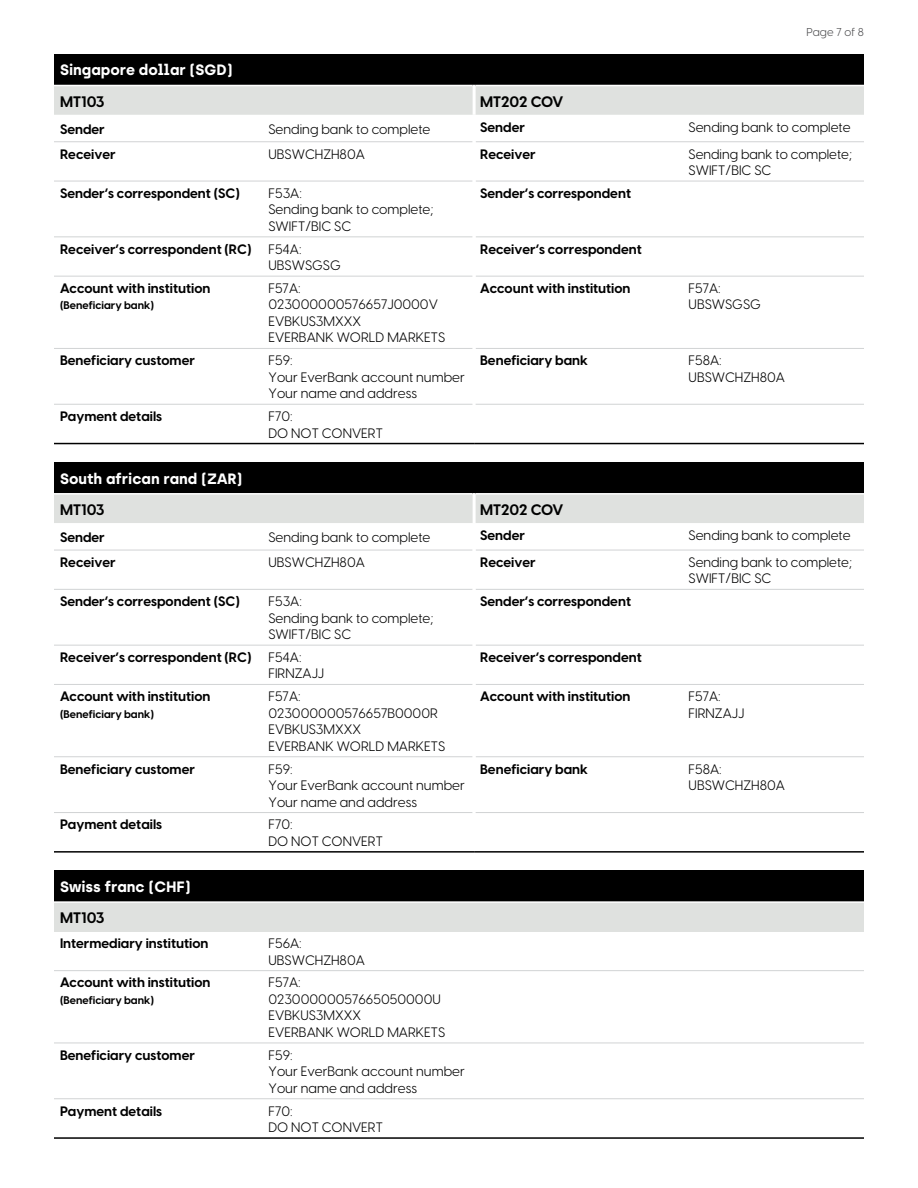
<style>
.page{position:relative;width:918px;height:1188px;background:#fff}
.page>*{position:absolute;margin:0;border:0;box-sizing:border-box;transform-origin:0 0}
.t1{font:700 15px "Ever Type";color:#fff}
.t2{font:700 15px "Visby CF";color:#000}
.t3{font:13.5px/16.5px "Visby CF";color:#000}
.t4{font:700 13.5px "Visby CF";color:#000}
.t5{font:11.25px "Visby CF";letter-spacing:.01em;color:#4d4d4f}
.t6{font:700 10.8px "Visby CF";color:#000}
</style>
<div class="page">
<div style="left:54px;top:54px;width:810px;height:32px;background:#000"></div>
<div style="left:54px;top:86px;width:810px;height:29px;background:#dfe1df"></div>
<hr style="left:54px;top:141px;width:419px;height:1px;background:#d1d3d4">
<hr style="left:54px;top:181px;width:419px;height:1px;background:#d1d3d4">
<hr style="left:54px;top:236px;width:419px;height:1px;background:#d1d3d4">
<hr style="left:54px;top:276px;width:419px;height:1px;background:#d1d3d4">
<hr style="left:54px;top:348px;width:419px;height:1px;background:#d1d3d4">
<hr style="left:54px;top:85px;width:419px;height:1px;background:#fff">
<hr style="left:476px;top:85px;width:388px;height:1px;background:#fff">
<hr style="left:476px;top:141px;width:388px;height:1px;background:#d1d3d4">
<hr style="left:476px;top:181px;width:388px;height:1px;background:#d1d3d4">
<hr style="left:476px;top:236px;width:388px;height:1px;background:#d1d3d4">
<hr style="left:476px;top:276px;width:388px;height:1px;background:#d1d3d4">
<hr style="left:476px;top:348px;width:388px;height:1px;background:#d1d3d4">
<hr style="left:54px;top:404px;width:419px;height:1px;background:#d1d3d4">
<hr style="left:54px;top:443px;width:420px;height:1px;background:#000">
<hr style="left:474px;top:443px;width:390px;height:1px;background:#000">
<hr style="left:473px;top:85px;width:3px;height:30px;background:#fff">
<hr style="left:476px;top:404px;width:388px;height:1px;background:#d1d3d4">
<div style="left:54px;top:462px;width:810px;height:32px;background:#000"></div>
<div style="left:54px;top:495px;width:810px;height:28px;background:#dfe1df"></div>
<hr style="left:54px;top:550px;width:419px;height:1px;background:#d1d3d4">
<hr style="left:54px;top:589px;width:419px;height:1px;background:#d1d3d4">
<hr style="left:54px;top:645px;width:419px;height:1px;background:#d1d3d4">
<hr style="left:54px;top:684px;width:419px;height:1px;background:#d1d3d4">
<hr style="left:54px;top:756px;width:419px;height:1px;background:#d1d3d4">
<hr style="left:54px;top:493px;width:419px;height:2px;background:#fff">
<hr style="left:476px;top:493px;width:388px;height:2px;background:#fff">
<hr style="left:476px;top:550px;width:388px;height:1px;background:#d1d3d4">
<hr style="left:476px;top:589px;width:388px;height:1px;background:#d1d3d4">
<hr style="left:476px;top:645px;width:388px;height:1px;background:#d1d3d4">
<hr style="left:476px;top:684px;width:388px;height:1px;background:#d1d3d4">
<hr style="left:476px;top:756px;width:388px;height:1px;background:#d1d3d4">
<hr style="left:54px;top:812px;width:419px;height:1px;background:#d1d3d4">
<hr style="left:54px;top:851px;width:420px;height:2px;background:#000">
<hr style="left:474px;top:851px;width:390px;height:2px;background:#000">
<hr style="left:473px;top:493px;width:3px;height:30px;background:#fff">
<hr style="left:476px;top:812px;width:388px;height:1px;background:#d1d3d4">
<div style="left:54px;top:871px;width:810px;height:31px;background:#000"></div>
<div style="left:54px;top:902px;width:810px;height:29px;background:#dfe1df"></div>
<hr style="left:54px;top:970px;width:810px;height:1px;background:#d1d3d4">
<hr style="left:54px;top:1043px;width:810px;height:1px;background:#d1d3d4">
<hr style="left:54px;top:901px;width:810px;height:2px;background:#fff">
<hr style="left:54px;top:1098px;width:810px;height:1px;background:#d1d3d4">
<hr style="left:54px;top:1137px;width:810px;height:2px;background:#000">
<p class="t5" style="left:806px;top:24px;width:59px">Page 7 of 8</p>
<p class="t1" style="left:60px;top:61px;width:174px">Singapore dollar (SGD)</p>
<p class="t2" style="left:60px;top:90px;width:46px">MT103</p>
<p class="t2" style="left:480px;top:90px;width:85px">MT202 COV</p>
<p class="t4" style="left:60px;top:118px;width:46px">Sender</p>
<p class="t3" style="left:268px;top:120px;width:164px">Sending bank to complete</p>
<p class="t4" style="left:480px;top:116px;width:46px">Sender</p>
<p class="t3" style="left:689px;top:118px;width:164px">Sending bank to complete</p>
<p class="t4" style="left:60px;top:143px;width:57px">Receiver</p>
<p class="t3" style="left:268px;top:145px;width:98px">UBSWCHZH80A</p>
<p class="t4" style="left:480px;top:143px;width:57px">Receiver</p>
<p class="t3" style="left:689px;top:145px;width:165px">Sending bank to complete;<br>SWIFT/BIC SC</p>
<p class="t4" style="left:60px;top:183px;width:181px">Sender’s correspondent (SC)</p>
<p class="t3" style="left:268px;top:184px;width:166px">F53A:<br>Sending bank to complete;<br>SWIFT/BIC SC</p>
<p class="t4" style="left:480px;top:183px;width:152px">Sender’s correspondent</p>
<p class="t4" style="left:60px;top:238px;width:193px">Receiver’s correspondent (RC)</p>
<p class="t3" style="left:268px;top:240px;width:74px">F54A:<br>UBSWSGSG</p>
<p class="t4" style="left:480px;top:238px;width:163px">Receiver’s correspondent</p>
<p class="t4" style="left:60px;top:278px;width:152px">Account with institution</p>
<p class="t3" style="left:268px;top:279px;width:34px">F57A:</p>
<p class="t6" style="left:60px;top:297px;width:96px">(Beneficiary bank)</p>
<p class="t3" style="left:269px;top:295px;width:178px">023000000576657J0000V<br>EVBKUS3MXXX<br>EVERBANK WORLD MARKETS</p>
<p class="t4" style="left:480px;top:278px;width:152px">Account with institution</p>
<p class="t3" style="left:689px;top:279px;width:74px">F57A:<br>UBSWSGSG</p>
<p class="t4" style="left:60px;top:350px;width:136px">Beneficiary customer</p>
<p class="t3" style="left:269px;top:351px;width:198px">F59:<br>Your EverBank account number<br>Your name and address</p>
<p class="t4" style="left:480px;top:350px;width:109px">Beneficiary bank</p>
<p class="t3" style="left:689px;top:351px;width:98px">F58A:<br>UBSWCHZH80A</p>
<p class="t4" style="left:60px;top:406px;width:104px">Payment details</p>
<p class="t3" style="left:269px;top:407px;width:116px">F70:<br>DO NOT CONVERT</p>
<p class="t1" style="left:60px;top:469px;width:184px">South african rand (ZAR)</p>
<p class="t2" style="left:60px;top:498px;width:46px">MT103</p>
<p class="t2" style="left:480px;top:498px;width:85px">MT202 COV</p>
<p class="t4" style="left:60px;top:527px;width:46px">Sender</p>
<p class="t3" style="left:268px;top:528px;width:164px">Sending bank to complete</p>
<p class="t4" style="left:480px;top:525px;width:46px">Sender</p>
<p class="t3" style="left:689px;top:526px;width:164px">Sending bank to complete</p>
<p class="t4" style="left:60px;top:552px;width:57px">Receiver</p>
<p class="t3" style="left:268px;top:553px;width:98px">UBSWCHZH80A</p>
<p class="t4" style="left:480px;top:552px;width:57px">Receiver</p>
<p class="t3" style="left:689px;top:553px;width:165px">Sending bank to complete;<br>SWIFT/BIC SC</p>
<p class="t4" style="left:60px;top:591px;width:181px">Sender’s correspondent (SC)</p>
<p class="t3" style="left:268px;top:592px;width:166px">F53A:<br>Sending bank to complete;<br>SWIFT/BIC SC</p>
<p class="t4" style="left:480px;top:591px;width:152px">Sender’s correspondent</p>
<p class="t4" style="left:60px;top:647px;width:193px">Receiver’s correspondent (RC)</p>
<p class="t3" style="left:268px;top:648px;width:57px">F54A:<br>FIRNZAJJ</p>
<p class="t4" style="left:480px;top:647px;width:163px">Receiver’s correspondent</p>
<p class="t4" style="left:60px;top:686px;width:152px">Account with institution</p>
<p class="t3" style="left:268px;top:687px;width:34px">F57A:</p>
<p class="t6" style="left:60px;top:706px;width:96px">(Beneficiary bank)</p>
<p class="t3" style="left:269px;top:704px;width:178px">023000000576657B0000R<br>EVBKUS3MXXX<br>EVERBANK WORLD MARKETS</p>
<p class="t4" style="left:480px;top:686px;width:152px">Account with institution</p>
<p class="t3" style="left:689px;top:687px;width:57px">F57A:<br>FIRNZAJJ</p>
<p class="t4" style="left:60px;top:758px;width:136px">Beneficiary customer</p>
<p class="t3" style="left:269px;top:760px;width:198px">F59:<br>Your EverBank account number<br>Your name and address</p>
<p class="t4" style="left:480px;top:758px;width:109px">Beneficiary bank</p>
<p class="t3" style="left:689px;top:760px;width:98px">F58A:<br>UBSWCHZH80A</p>
<p class="t4" style="left:60px;top:814px;width:104px">Payment details</p>
<p class="t3" style="left:269px;top:815px;width:116px">F70:<br>DO NOT CONVERT</p>
<p class="t1" style="left:60px;top:877px;width:132px">Swiss franc (CHF)</p>
<p class="t2" style="left:60px;top:906px;width:46px">MT103</p>
<p class="t4" style="left:60px;top:933px;width:150px">Intermediary institution</p>
<p class="t3" style="left:268px;top:934px;width:98px">F56A:<br>UBSWCHZH80A</p>
<p class="t4" style="left:60px;top:972px;width:152px">Account with institution</p>
<p class="t3" style="left:269px;top:973px;width:34px">F57A:</p>
<p class="t6" style="left:60px;top:992px;width:96px">(Beneficiary bank)</p>
<p class="t3" style="left:269px;top:990px;width:178px">02300000057665050000U<br>EVBKUS3MXXX<br>EVERBANK WORLD MARKETS</p>
<p class="t4" style="left:60px;top:1045px;width:136px">Beneficiary customer</p>
<p class="t3" style="left:269px;top:1046px;width:198px">F59:<br>Your EverBank account number<br>Your name and address</p>
<p class="t4" style="left:60px;top:1100px;width:104px">Payment details</p>
<p class="t3" style="left:269px;top:1102px;width:116px">F70:<br>DO NOT CONVERT</p>
</div>
